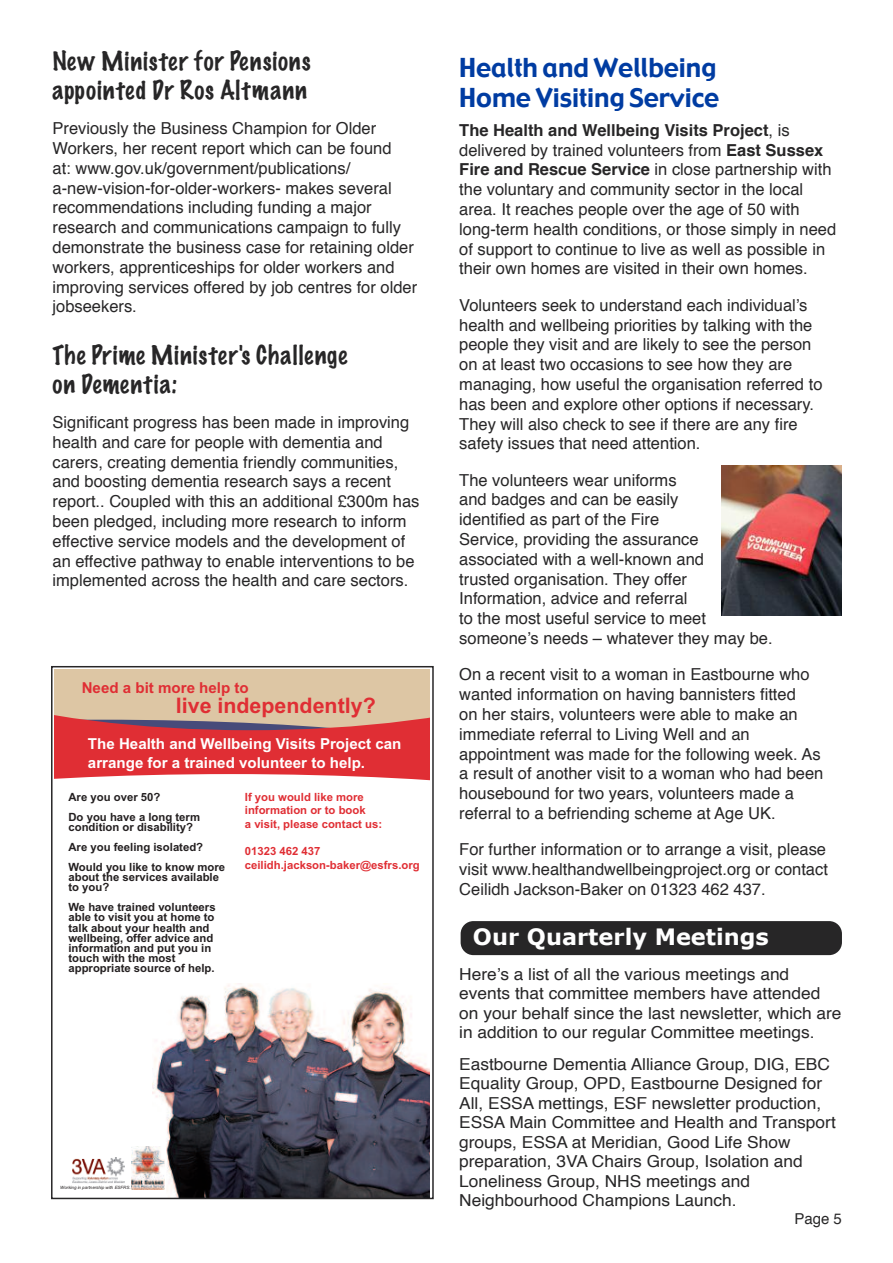
<style>
.page{position:relative;width:893px;height:1263px;background:#fff}
.page>*{position:absolute;margin:0;border:0;box-sizing:border-box;transform-origin:0 0}
.t1{font:25.5px/30px "Gadget";color:#003ca2}
.t2{font:100 24px/28.8px "Marker Felt";letter-spacing:.04em;color:#272627}
.t3{font:700 22.5px "Verdana";color:#fff}
.t4{font:700 21.45px "Arial";color:#e02e34}
.t5{font:16.5px/19.8px "Helvetica";color:#272627}
.t6{font:16.5px/19.5px "Helvetica";color:#272627;scale:1.05 1}
.t7{font:700 15.15px/18.1px "Arial";color:#fff}
.t8{font:700 15.15px "Arial";color:#e02e34}
.t9{font:15px "Helvetica";color:#272627}
.t10{font:700 11.4px/10.1px "Arial";color:#231f20}
.t11{font:700 11.4px/13.6px "Arial";color:#e02e34}
.t12{font:italic 4.35px "Arial";color:#231f20}
.s1{font-weight:700}
</style>
<div class="page">
<div style="left:461px;top:921px;width:381px;height:34px;background:#272627;border-radius:13px"></div>
<img style="left:722px;top:465px;width:120px;height:150px">
<img style="left:152px;top:985px;width:278px;height:211px">
<svg style="left:55px;top:669px;width:375px;height:112px;fill:#ddc6a4"></svg>
<svg style="left:131px;top:1189px;width:34px;height:3px"></svg>
<img style="left:131px;top:1147px;width:34px;height:42px">
<img style="left:73px;top:1158px;width:52px;height:25px">
<div style="left:51px;top:666px;width:383px;height:533px;border:2px solid #272627"></div>
<h2 class="t2" style="left:53px;top:48px;width:260px">New Minister for Pensions appointed Dr Ros Altmann</h2>
<p class="t5" style="left:53px;top:120px;width:366px">Previously the Business Champion for Older Workers, her recent report which can be found<br>at: www.gov.uk/government/publications/ a-new-vision-for-older-workers- makes several recommendations including funding a major research and communications campaign to fully demonstrate the business case for retaining older workers, apprenticeships for older workers and improving services offered by job centres for older jobseekers.</p>
<h2 class="t2" style="left:53px;top:342px;width:296px">The Prime Minister's Challenge on Dementia:</h2>
<p class="t5" style="left:53px;top:414px;width:368px">Significant progress has been made in improving health and care for people with dementia and carers, creating dementia friendly communities, and boosting dementia research says a recent report.. Coupled with this an additional £300m has been pledged, including more research to inform effective service models and the development of an effective pathway to enable interventions to be implemented across the health and care sectors.</p>
<p class="t8" style="left:82px;top:679px;width:169px">Need a bit more help to</p>
<h3 class="t4" style="left:176px;top:693px;width:201px">live independently?</h3>
<p class="t7" style="left:88px;top:735px;width:315px">The Health and Wellbeing Visits Project can arrange for a trained volunteer to help.</p>
<p class="t10" style="left:68px;top:786px;width:133px;line-height:20.1px">Are you over 50?<br>Do you have a long term</p>
<p class="t10" style="left:68px;top:817px;width:158px;line-height:20.1px">condition or disability?<br>Are you feeling isolated?<br>Would you like to know more</p>
<p class="t10" style="left:68px;top:872px;width:152px">about the services available to you?</p>
<p class="t10" style="left:68px;top:902px;width:149px">We have trained volunteers able to visit you at home to talk about your health and wellbeing, offer advice and information and put you in touch with the most appropriate source of help.</p>
<p class="t11" style="left:245px;top:790px;width:139px">If you would like more information or to book<br>a visit, please contact us:</p>
<p class="t11" style="left:245px;top:844px;width:176px">01323 462 437 ceilidh.jackson-baker@esfrs.org</p>
<p class="t12" style="left:60px;top:1185px;width:72px">Working in partnership with ESFRS.</p>
<h1 class="t1" style="left:459px;top:52px;width:262px">Health and Wellbeing<br>Home Visiting Service</h1>
<p class="t5" style="left:459px;top:121px;width:378px"><span class="s1">The Health and Wellbeing Visits Project</span>, is delivered by trained volunteers from <span class="s1">East Sussex Fire and Rescue Service</span> in close partnership with the voluntary and community sector in the local area. It reaches people over the age of 50 with long-term health conditions, or those simply in need of support to continue to live as well as possible in their own homes are visited in their own homes.</p>
<p class="t5" style="left:459px;top:296px;width:365px">Volunteers seek to understand each individual’s health and wellbeing priorities by talking with the people they visit and are likely to see the person on at least two occasions to see how they are managing, how useful the organisation referred to has been and explore other options if necessary.<br>They will also check to see if there are any fire safety issues that need attention.</p>
<p class="t5" style="left:459px;top:471px;width:315px">The volunteers wear uniforms<br>and badges and can be easily<br>identified as part of the Fire<br>Service, providing the assurance associated with a well-known and<br>trusted organisation. They offer<br>Information, advice and referral<br>to the most useful service to meet someone’s needs – whatever they may be.</p>
<p class="t5" style="left:459px;top:666px;width:366px">On a recent visit to a woman in Eastbourne who wanted information on having bannisters fitted<br>on her stairs, volunteers were able to make an immediate referral to Living Well and an appointment was made for the following week. As a result of another visit to a woman who had been housebound for two years, volunteers made a referral to a befriending scheme at Age UK.</p>
<p class="t5" style="left:459px;top:841px;width:370px;text-align:justify">For further information or to arrange a visit, please visit www.healthandwellbeingproject.org or contact Ceilidh Jackson-Baker on 01323 462 437.</p>
<h3 class="t3" style="left:473px;top:922px;width:298px">Our Quarterly Meetings</h3>
<p class="t6" style="left:459px;top:965px;width:366px">Here’s a list of all the various meetings and events that committee members have attended on your behalf since the last newsletter, which are in addition to our regular Committee meetings.</p>
<p class="t6" style="left:459px;top:1055px;width:360px">Eastbourne Dementia Alliance Group, DIG, EBC Equality Group, OPD, Eastbourne Designed for All, ESSA mettings, ESF newsletter production, ESSA Main Committee and Health and Transport groups, ESSA at Meridian, Good Life Show preparation, 3VA Chairs Group, Isolation and Loneliness Group, NHS meetings and Neighbourhood Champions Launch.</p>
<p class="t9" style="left:794px;top:1212px;width:49px">Page 5</p>
</div>
